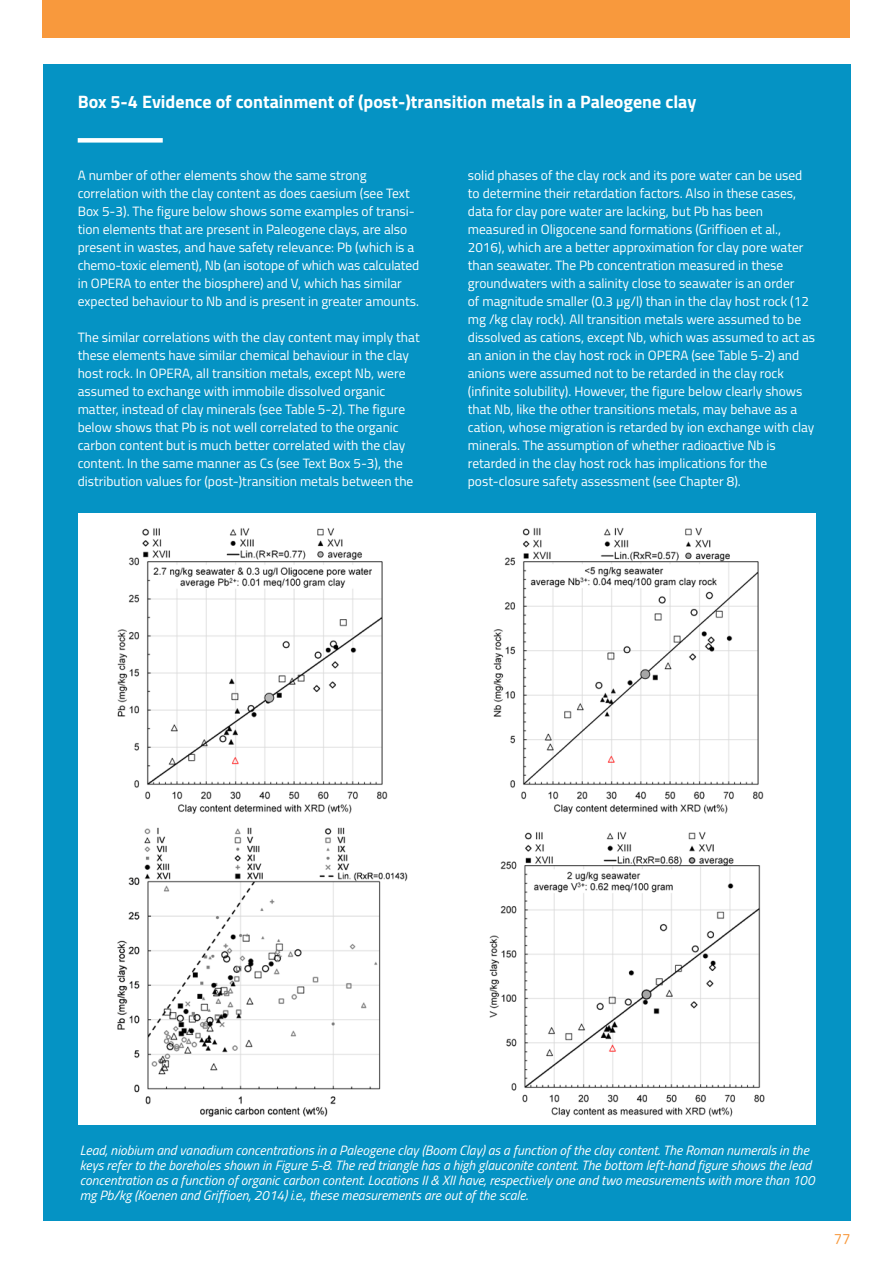
<style>
.page{position:relative;width:893px;height:1263px;background:#fff}
.page>*{position:absolute;margin:0;border:0;box-sizing:border-box;transform-origin:0 0}
.Bodytekst{font:700 18px "Titillium";color:#fff}
.t1{font:15px "Titillium";color:#f8993d}
.Bodytekst-2{font:13.5px/18px "Titillium";color:#fff}
.Tussenkop_oranje{font:italic 13.5px/15px "Titillium";color:#fff}
</style>
<div class="page">
<div style="left:43px;top:0;width:807px;height:38px;background:#f8993d"></div>
<div style="left:43px;top:64px;width:807px;height:1156px;background:#0593c4"></div>
<div style="left:78px;top:513px;width:737px;height:612px;background:#fff"></div>
<img style="left:117px;top:528px;width:271px;height:286px">
<img style="left:117px;top:827px;width:291px;height:290px">
<img style="left:493px;top:527px;width:271px;height:287px">
<img style="left:489px;top:832px;width:276px;height:285px">
<div style="left:78px;top:138px;width:85px;height:5px;background:#fff"></div>
<p class="Bodytekst" style="left:78px;top:88px;width:620px">Box 5-4 Evidence of containment of (post-)transition metals in a Paleogene clay</p>
<p class="Bodytekst-2" style="left:78px;top:166px;width:343px">A number of other elements show the same strong correlation with the clay content as does caesium (see Text Box 5-3). The figure below shows some examples of transi&shy;tion elements that are present in Paleogene clays, are also present in wastes, and have safety relevance: Pb (which is a chemo-toxic element), Nb (an isotope of which was calculated in OPERA to enter the biosphere) and V, which has similar expected behaviour to Nb and is present in greater amounts.</p>
<p class="Bodytekst-2" style="left:78px;top:328px;width:344px">The similar correlations with the clay content may imply that these elements have similar chemical behaviour in the clay host rock. In OPERA, all transition metals, except Nb, were assumed to exchange with immobile dissolved organic matter, instead of clay minerals (see Table 5-2). The figure below shows that Pb is not well correlated to the organic carbon content but is much better correlated with the clay content. In the same manner as Cs (see Text Box 5-3), the distribution values for (post-)transition metals between the</p>
<p class="Bodytekst-2" style="left:468px;top:166px;width:349px">solid phases of the clay rock and its pore water can be used to determine their retardation factors. Also in these cases, data for clay pore water are lacking, but Pb has been measured in Oligocene sand formations (Griffioen et al., 2016), which are a better approximation for clay pore water than seawater. The Pb concentration measured in these groundwaters with a salinity close to seawater is an order<br>of magnitude smaller (0.3 μg/l) than in the clay host rock (12 mg /kg clay rock). All transition metals were assumed to be dissolved as cations, except Nb, which was assumed to act as an anion in the clay host rock in OPERA (see Table 5-2) and anions were assumed not to be retarded in the clay rock (infinite solubility). However, the figure below clearly shows that Nb, like the other transitions metals, may behave as a cation, whose migration is retarded by ion exchange with clay minerals. The assumption of whether radioactive Nb is retarded in the clay host rock has implications for the post-closure safety assessment (see Chapter 8).</p>
<p class="Tussenkop_oranje" style="left:80px;top:1142px;width:736px">Lead, niobium and vanadium concentrations in a Paleogene clay (Boom Clay) as a function of the clay content. The Roman numerals in the keys refer to the boreholes shown in Figure 5-8. The red triangle has a high glauconite content. The bottom left-hand figure shows the lead concentration as a function of organic carbon content. Locations II &amp; XII have, respectively one and two measurements with more than 100 mg Pb/kg (Koenen and Griffioen, 2014) i.e., these measurements are out of the scale.</p>
<p class="t1" style="left:834px;top:1228px;width:18px">77</p>
</div>
